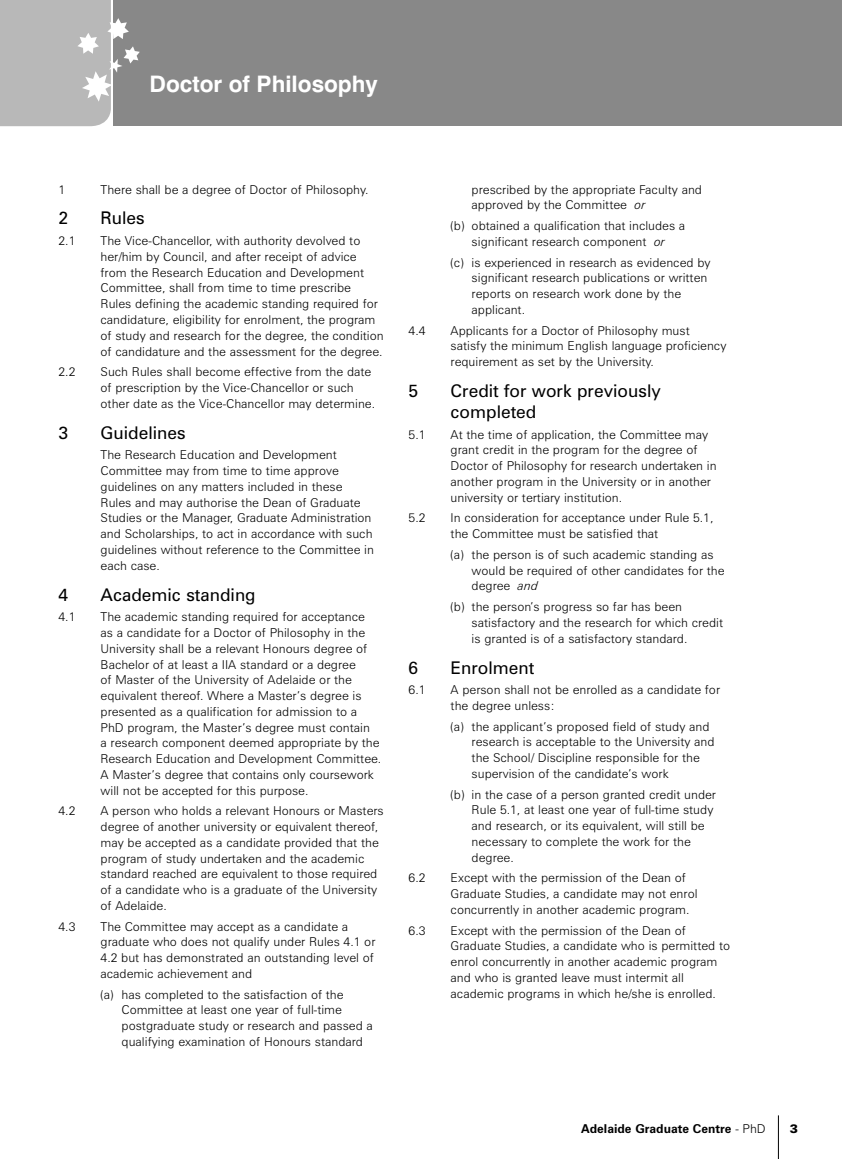
<style>
.page{position:relative;width:842px;height:1159px;background:#fff}
.page>*{position:absolute;margin:0;border:0;box-sizing:border-box;transform-origin:0 0}
.t1{font:700 22.75px "Swiss 721 BT";color:#fff}
.t2{font:17.5px/21px "Zurich BT";color:#000}
.t3{font:300 12.25px/15.8px "Zurich BT";color:#000}
.t4{font:700 12.25px "Zurich BT";color:#000}
.t5{font:900 12.25px "Zurich BT";color:#000}
.s1{font-style:italic}
.s2{font-weight:300}
</style>
<div class="page">
<div style="left:113px;top:0;width:728px;height:126px;background:#888"></div>
<svg style="left:0;top:0;width:140px;height:126px"></svg>
<hr style="left:777px;top:1115px;width:1px;height:44px;background:#000">
<h1 class="t1" style="left:149px;top:75px;width:230px">Doctor of Philosophy</h1>
<p class="t3" style="left:58px;top:182px;width:8px">1</p>
<p class="t3" style="left:100px;top:182px;width:269px">There shall be a degree of Doctor of Philosophy.</p>
<h2 class="t2" style="left:58px;top:209px;width:11px">2</h2>
<h2 class="t2" style="left:100px;top:209px;width:46px">Rules</h2>
<p class="t3" style="left:58px;top:234px;width:18px">2.1</p>
<p class="t3" style="left:100px;top:234px;width:284px">The Vice-Chancellor, with authority devolved to her/him by Council, and after receipt of advice from the Research Education and Development Committee, shall from time to time prescribe Rules defining the academic standing required for candidature, eligibility for enrolment, the program of study and research for the degree, the condition of candidature and the assessment for the degree.</p>
<p class="t3" style="left:58px;top:365px;width:18px">2.2</p>
<p class="t3" style="left:100px;top:365px;width:276px">Such Rules shall become effective from the date of prescription by the Vice-Chancellor or such other date as the Vice-Chancellor may determine.</p>
<h2 class="t2" style="left:58px;top:423px;width:11px">3</h2>
<h2 class="t2" style="left:100px;top:423px;width:87px">Guidelines</h2>
<p class="t3" style="left:100px;top:448px;width:275px">The Research Education and Development Committee may from time to time approve guidelines on any matters included in these Rules and may authorise the Dean of Graduate Studies or the Manager, Graduate Administration and Scholarships, to act in accordance with such guidelines without reference to the Committee in each case.</p>
<h2 class="t2" style="left:58px;top:585px;width:11px">4</h2>
<h2 class="t2" style="left:100px;top:585px;width:156px">Academic standing</h2>
<p class="t3" style="left:58px;top:610px;width:18px">4.1</p>
<p class="t3" style="left:100px;top:610px;width:282px">The academic standing required for acceptance<br>as a candidate for a Doctor of Philosophy in the University shall be a relevant Honours degree of Bachelor of at least a IIA standard or a degree<br>of Master of the University of Adelaide or the equivalent thereof. Where a Master’s degree is presented as a qualification for admission to a PhD program, the Master’s degree must contain<br>a research component deemed appropriate by the Research Education and Development Committee.<br>A Master’s degree that contains only coursework will not be accepted for this purpose.</p>
<p class="t3" style="left:58px;top:804px;width:18px">4.2</p>
<p class="t3" style="left:100px;top:804px;width:284px">A person who holds a relevant Honours or Masters degree of another university or equivalent thereof, may be accepted as a candidate provided that the program of study undertaken and the academic standard reached are equivalent to those required of a candidate who is a graduate of the University of Adelaide.</p>
<p class="t3" style="left:58px;top:919px;width:18px">4.3</p>
<p class="t3" style="left:100px;top:919px;width:276px">The Committee may accept as a candidate a graduate who does not qualify under Rules 4.1 or 4.2 but has demonstrated an outstanding level of academic achievement and</p>
<p class="t3" style="left:121px;top:987px;width:253px;text-indent:-21px">(a) has completed to the satisfaction of the Committee at least one year of full-time postgraduate study or research and passed a qualifying examination of Honours standard</p>
<p class="t3" style="left:471px;top:182px;width:232px">prescribed by the appropriate Faculty and approved by the Committee <span class="s1">or</span></p>
<p class="t3" style="left:450px;top:219px;width:236px;text-align:center">(b) obtained a qualification that includes a significant research component <span class="s1">or</span></p>
<p class="t3" style="left:471px;top:255px;width:240px;text-indent:-21px">(c) is experienced in research as evidenced by significant research publications or written reports on research work done by the applicant.</p>
<p class="t3" style="left:408px;top:323px;width:18px">4.4</p>
<p class="t3" style="left:450px;top:323px;width:277px">Applicants for a Doctor of Philosophy must satisfy the minimum English language proficiency requirement as set by the University.</p>
<h2 class="t2" style="left:408px;top:382px;width:11px">5</h2>
<h2 class="t2" style="left:450px;top:382px;width:212px">Credit for work previously completed</h2>
<p class="t3" style="left:408px;top:427px;width:18px">5.1</p>
<p class="t3" style="left:450px;top:427px;width:267px">At the time of application, the Committee may grant credit in the program for the degree of Doctor of Philosophy for research undertaken in another program in the University or in another university or tertiary institution.</p>
<p class="t3" style="left:408px;top:511px;width:18px">5.2</p>
<p class="t3" style="left:450px;top:511px;width:264px">In consideration for acceptance under Rule 5.1, the Committee must be satisfied that</p>
<p class="t3" style="left:471px;top:548px;width:254px;text-indent:-21px">(a) the person is of such academic standing as would be required of other candidates for the degree <span class="s1">and</span></p>
<p class="t3" style="left:471px;top:600px;width:253px;text-indent:-21px">(b) the person’s progress so far has been satisfactory and the research for which credit is granted is of a satisfactory standard.</p>
<h2 class="t2" style="left:408px;top:658px;width:11px">6</h2>
<h2 class="t2" style="left:450px;top:658px;width:85px">Enrolment</h2>
<p class="t3" style="left:408px;top:683px;width:18px">6.1</p>
<p class="t3" style="left:450px;top:683px;width:271px">A person shall not be enrolled as a candidate for the degree unless:</p>
<p class="t3" style="left:471px;top:719px;width:244px;text-indent:-21px">(a) the applicant’s proposed field of study and research is acceptable to the University and the School/ Discipline responsible for the supervision of the candidate’s work</p>
<p class="t3" style="left:471px;top:787px;width:246px;text-indent:-21px">(b) in the case of a person granted credit under Rule 5.1, at least one year of full-time study and research, or its equivalent, will still be necessary to complete the work for the degree.</p>
<p class="t3" style="left:408px;top:871px;width:18px">6.2</p>
<p class="t3" style="left:450px;top:871px;width:248px">Except with the permission of the Dean of<br>Graduate Studies, a candidate may not enrol concurrently in another academic program.</p>
<p class="t3" style="left:408px;top:923px;width:18px">6.3</p>
<p class="t3" style="left:450px;top:923px;width:281px">Except with the permission of the Dean of Graduate Studies, a candidate who is permitted to enrol concurrently in another academic program and who is granted leave must intermit all academic programs in which he/she is enrolled.</p>
<p class="t4" style="left:581px;top:1124px;width:186px">Adelaide Graduate Centre <span class="s2">- PhD</span></p>
<p class="t5" style="left:789px;top:1124px;width:10px">3</p>
</div>
